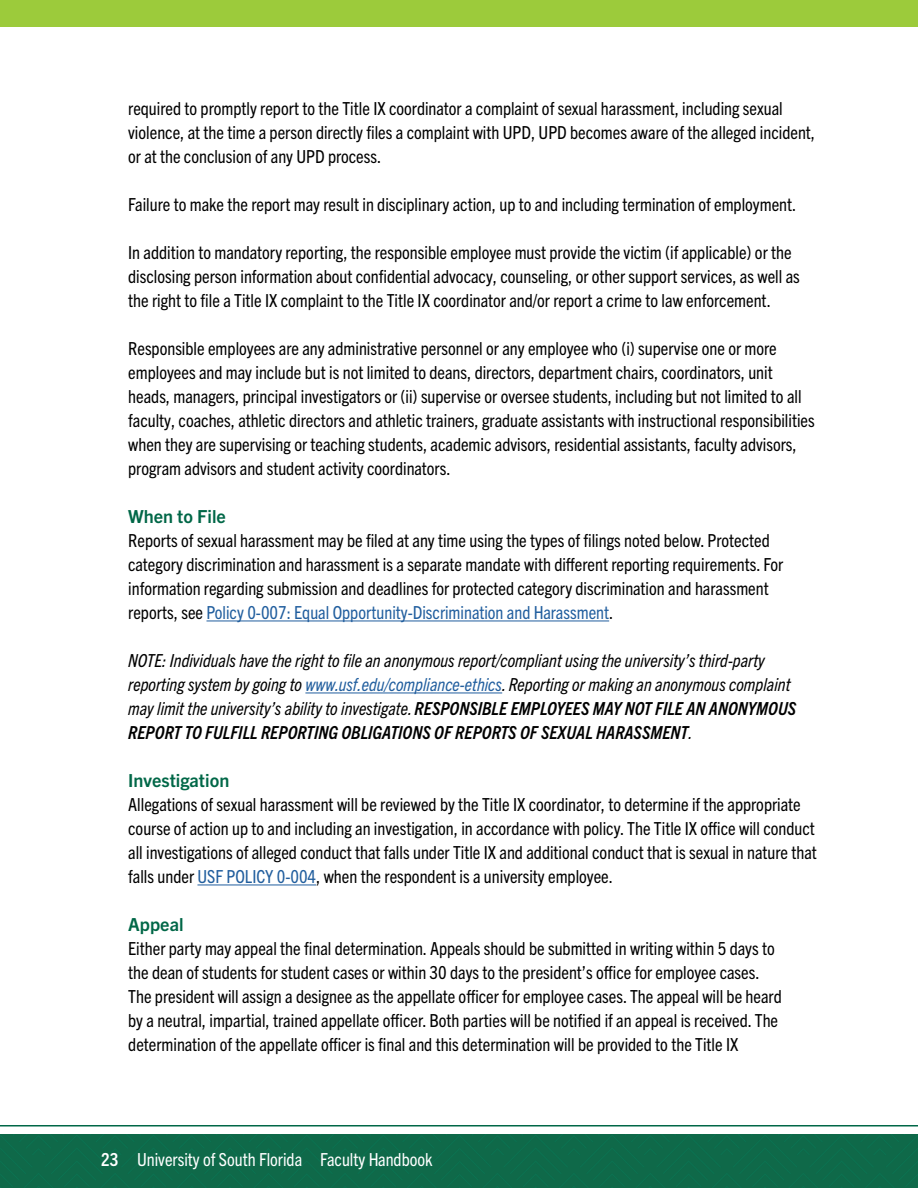
<style>
.page{position:relative;width:918px;height:1188px;background:#fff}
.page>*{position:absolute;margin:0;border:0;box-sizing:border-box;transform-origin:0 0}
.t1{font:condensed 18px/24px "Trade Gothic Next LT Pro";color:#000}
.t2{font:italic condensed 18px/24px "Trade Gothic Next LT Pro";color:#000}
.t3{font:condensed 18px "Trade Gothic Next LT Pro";color:#fff}
.t4{font:700 18px "Trade Gothic Next LT Pro";color:#006747}
.s1{color:#215e9e}
.s2{font-weight:700}
</style>
<div class="page">
<hr style="left:0;top:1125px;width:918px;height:1px;background:#006747">
<div style="left:0;top:1134px;width:918px;height:54px;background:#0f6949"></div>
<div style="left:0;top:0;width:918px;height:27px;background:#9ccb3b"></div>
<hr style="left:206px;top:621px;width:403px;height:1px;background:#215e9e">
<hr style="left:305px;top:693px;width:197px;height:1px;background:#215e9e">
<hr style="left:197px;top:885px;width:119px;height:1px;background:#215e9e">
<p class="t1" style="left:128px;top:96px;width:688px">required to promptly report to the Title IX coordinator a complaint of sexual harassment, including sexual violence, at the time a person directly files a complaint with UPD, UPD becomes aware of the alleged incident, or at the conclusion of any UPD process.</p>
<p class="t1" style="left:128px;top:191px;width:667px">Failure to make the report may result in disciplinary action, up to and including termination of employment.</p>
<p class="t1" style="left:128px;top:240px;width:673px">In addition to mandatory reporting, the responsible employee must provide the victim (if applicable) or the disclosing person information about confidential advocacy, counseling, or other support services, as well as the right to file a Title IX complaint to the Title IX coordinator and/or report a crime to law enforcement.</p>
<p class="t1" style="left:128px;top:335px;width:688px">Responsible employees are any administrative personnel or any employee who (i) supervise one or more employees and may include but is not limited to deans, directors, department chairs, coordinators, unit heads, managers, principal investigators or (ii) supervise or oversee students, including but not limited to all faculty, coaches, athletic directors and athletic trainers, graduate assistants with instructional responsibilities when they are supervising or teaching students, academic advisors, residential assistants, faculty advisors, program advisors and student activity coordinators.</p>
<p class="t4" style="left:128px;top:504px;width:99px">When to File</p>
<p class="t1" style="left:128px;top:527px;width:657px">Reports of sexual harassment may be filed at any time using the types of filings noted below. Protected category discrimination and harassment is a separate mandate with different reporting requirements. For information regarding submission and deadlines for protected category discrimination and harassment reports, see <span class="s1">Policy 0-007: Equal Opportunity-Discrimination and Harassment</span>.</p>
<p class="t2" style="left:128px;top:647px;width:669px">NOTE: Individuals have the right to file an anonymous report/compliant using the university’s third-party reporting system by going to <span class="s1">www.usf.edu/compliance-ethics</span>. Reporting or making an anonymous complaint may limit the university’s ability to investigate. <span class="s2">RESPONSIBLE EMPLOYEES MAY NOT FILE AN ANONYMOUS REPORT TO FULFILL REPORTING OBLIGATIONS OF REPORTS OF SEXUAL HARASSMENT</span>.</p>
<p class="t4" style="left:128px;top:768px;width:103px">Investigation</p>
<p class="t1" style="left:128px;top:791px;width:690px">Allegations of sexual harassment will be reviewed by the Title IX coordinator, to determine if the appropriate course of action up to and including an investigation, in accordance with policy. The Title IX office will conduct all investigations of alleged conduct that falls under Title IX and additional conduct that is sexual in nature that falls under <span class="s1">USF POLICY 0-004</span>, when the respondent is a university employee.</p>
<p class="t4" style="left:128px;top:912px;width:57px">Appeal</p>
<p class="t1" style="left:128px;top:935px;width:655px">Either party may appeal the final determination. Appeals should be submitted in writing within 5 days to the dean of students for student cases or within 30 days to the president’s office for employee cases.<br>The president will assign a designee as the appellate officer for employee cases. The appeal will be heard by a neutral, impartial, trained appellate officer. Both parties will be notified if an appeal is received. The determination of the appellate officer is final and this determination will be provided to the Title IX</p>
<p class="t3" style="left:101px;top:1147px;width:333px"><span class="s2">23</span> University of South Florida Faculty Handbook</p>
</div>
